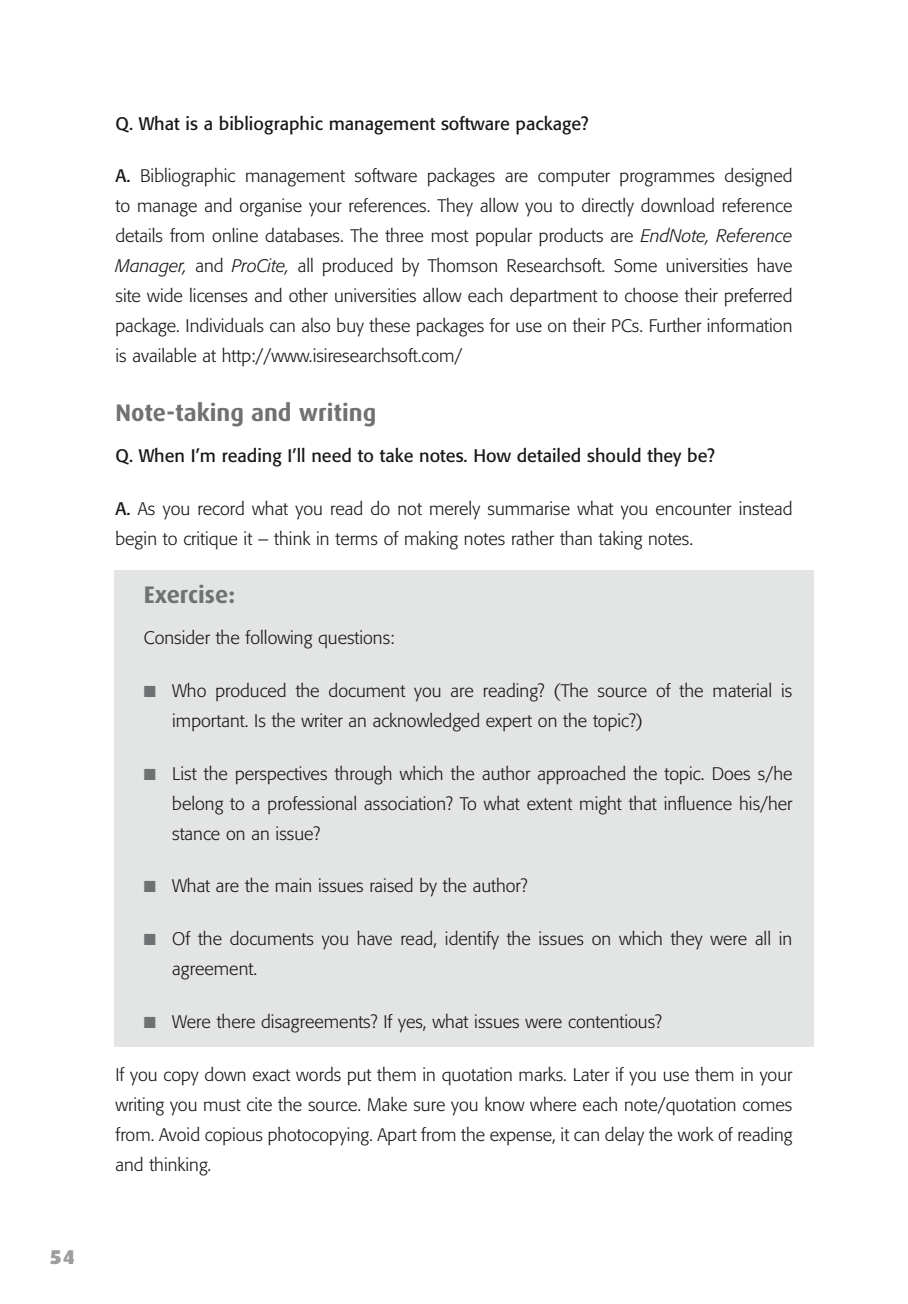
<style>
.page{position:relative;width:908px;height:1304px;background:#fff}
.page>*{position:absolute;margin:0;border:0;box-sizing:border-box;transform-origin:0 0}
.Body_-_Sub_Heading{font:700 24px "Dax";color:#707173}
.t1{font:900 20px "Dax";color:#9c9d9f}
.Body{font:300 18px/30px "Formata";color:#1a171b;text-align:justify}
.Body_-_Bullet{font:300 18px/30px "Formata";color:#1a171b}
.Body-2{font:18px "Formata";color:#1a171b}
.Body_-_Indent{font:300 18px "Formata";color:#1a171b}
.s1{font-weight:400}
.s2{font-style:italic}
.s3{color:#707173}
</style>
<div class="page">
<div style="left:114px;top:570px;width:699px;height:477px;background:#e3e4e4"></div>
<p class="t1" style="left:50px;top:1246px;width:25px">54</p>
<p class="Body-2" style="left:115px;top:112px;width:474px">Q. What is a bibliographic management software package?</p>
<p class="Body" style="left:115px;top:161px;width:678px"><span class="s1">A.</span> Bibliographic management software packages are computer programmes designed to manage and organise your references. They allow you to directly download reference details from online databases. The three most popular products are <span class="s2">EndNote, Reference Manager,</span> and <span class="s2">ProCite,</span> all produced by Thomson Researchsoft. Some universities have site wide licenses and other universities allow each department to choose their preferred package. Individuals can also buy these packages for use on their PCs. Further information is available at http://www.isiresearchsoft.com/</p>
<p class="Body_-_Sub_Heading" style="left:115px;top:399px;width:262px">Note-taking and writing</p>
<p class="Body-2" style="left:115px;top:445px;width:600px">Q. When I’m reading I’ll need to take notes. How detailed should they be?</p>
<p class="Body" style="left:115px;top:494px;width:678px"><span class="s1">A.</span> As you record what you read do not merely summarise what you encounter instead begin to critique it – think in terms of making notes rather than taking notes.</p>
<p class="Body_-_Sub_Heading" style="left:144px;top:581px;width:93px">Exercise:</p>
<p class="Body_-_Indent" style="left:144px;top:628px;width:252px">Consider the following questions:</p>
<p class="Body_-_Bullet" style="left:172px;top:676px;width:621px;text-indent:-28px"><span class="s3">■</span> Who produced the document you are reading? (The source of the material is important. Is the writer an acknowledged expert on the topic?)</p>
<p class="Body_-_Bullet" style="left:172px;top:759px;width:621px;text-align:justify;text-indent:-28px"><span class="s3">■</span> List the perspectives through which the author approached the topic. Does s/he belong to a professional association? To what extent might that influence his/her stance on an issue?</p>
<p class="Body_-_Bullet" style="left:144px;top:871px;width:385px"><span class="s3">■</span> What are the main issues raised by the author?</p>
<p class="Body_-_Bullet" style="left:172px;top:924px;width:621px;text-indent:-28px"><span class="s3">■</span> Of the documents you have read, identify the issues on which they were all in agreement.</p>
<p class="Body_-_Bullet" style="left:144px;top:1007px;width:519px"><span class="s3">■</span> Were there disagreements? If yes, what issues were contentious?</p>
<p class="Body" style="left:115px;top:1059px;width:678px">If you copy down exact words put them in quotation marks. Later if you use them in your writing you must cite the source. Make sure you know where each note/quotation comes from. Avoid copious photocopying. Apart from the expense, it can delay the work of reading and thinking.</p>
</div>
